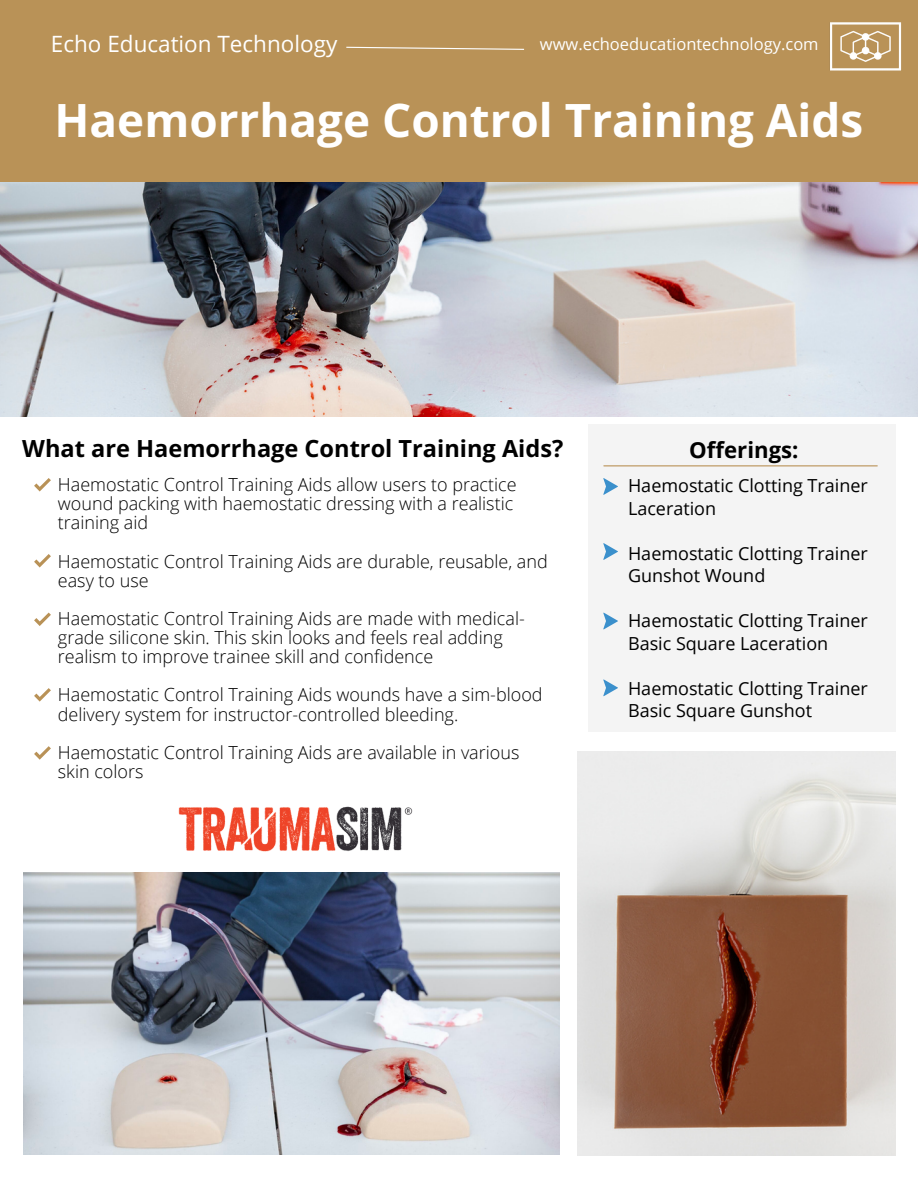
<style>
.page{position:relative;width:918px;height:1188px;background:#fff}
.page>*{position:absolute;margin:0;border:0;box-sizing:border-box;transform-origin:0 0}
.t1{font:700 45.9px "Open Sans";color:#fff}
.t2{font:700 23.55px "Open Sans";color:#000}
.t3{font:22.5px "Open Sans";color:#fff}
.t4{font:700 22.2px "Open Sans";color:#000}
.t5{font:300 18px/19.2px "Open Sans";color:#000}
.t6{font:18px/22.5px "Open Sans";color:#000}
.t7{font:16.5px "Open Sans";color:#fff}
</style>
<div class="page">
<img style="left:0;top:181px;width:918px;height:236px">
<div style="left:0;top:0;width:918px;height:181px;background:#b99257"></div>
<img style="left:830px;top:22px;width:72px;height:49px">
<svg style="left:34px;top:613px;width:17px;height:13px"></svg>
<svg style="left:34px;top:478px;width:17px;height:14px"></svg>
<div style="left:588px;top:424px;width:308px;height:307px;background:#f4f4f4"></div>
<hr style="left:604px;top:465px;width:273px;height:1px;background:#b99257">
<svg style="left:603px;top:478px;width:15px;height:17px"></svg>
<svg style="left:603px;top:613px;width:15px;height:16px"></svg>
<svg style="left:603px;top:543px;width:15px;height:17px"></svg>
<svg style="left:34px;top:554px;width:17px;height:13px"></svg>
<svg style="left:34px;top:688px;width:17px;height:14px"></svg>
<svg style="left:34px;top:746px;width:17px;height:14px"></svg>
<img style="left:178px;top:806px;width:235px;height:45px">
<img style="left:236px;top:842px;width:342px;height:314px">
<img style="left:24px;top:872px;width:535px;height:283px">
<img style="left:578px;top:752px;width:317px;height:404px">
<svg style="left:603px;top:679px;width:15px;height:17px"></svg>
<svg style="left:346px;top:46px;width:179px;height:4px"></svg>
<p class="t3" style="left:51px;top:28px;width:288px">Echo Education Technology</p>
<p class="t7" style="left:540px;top:33px;width:280px">www.echoeducationtechnology.com</p>
<p class="t1" style="left:55px;top:88px;width:810px">Haemorrhage Control Training Aids</p>
<p class="t2" style="left:22px;top:432px;width:543px">What are Haemorrhage Control Training Aids?</p>
<p class="t5" style="left:58px;top:475px;width:460px">Haemostatic Control Training Aids allow users to practice wound packing with haemostatic dressing with a realistic training aid</p>
<p class="t5" style="left:58px;top:551px;width:491px">Haemostatic Control Training Aids are durable, reusable, and easy to use</p>
<p class="t5" style="left:58px;top:608px;width:468px">Haemostatic Control Training Aids are made with medical&shy;grade silicone skin. This skin looks and feels real adding realism to improve trainee skill and confidence</p>
<p class="t5" style="left:58px;top:685px;width:486px">Haemostatic Control Training Aids wounds have a sim-blood delivery system for instructor-controlled bleeding.</p>
<p class="t5" style="left:58px;top:742px;width:463px">Haemostatic Control Training Aids are available in various skin colors</p>
<p class="t4" style="left:689px;top:434px;width:111px">Offerings:</p>
<p class="t6" style="left:628px;top:474px;width:241px">Haemostatic Clotting Trainer<br>Laceration</p>
<p class="t6" style="left:628px;top:541px;width:241px">Haemostatic Clotting Trainer<br>Gunshot Wound</p>
<p class="t6" style="left:628px;top:609px;width:241px">Haemostatic Clotting Trainer<br>Basic Square Laceration</p>
<p class="t6" style="left:628px;top:676px;width:241px">Haemostatic Clotting Trainer<br>Basic Square Gunshot</p>
</div>
